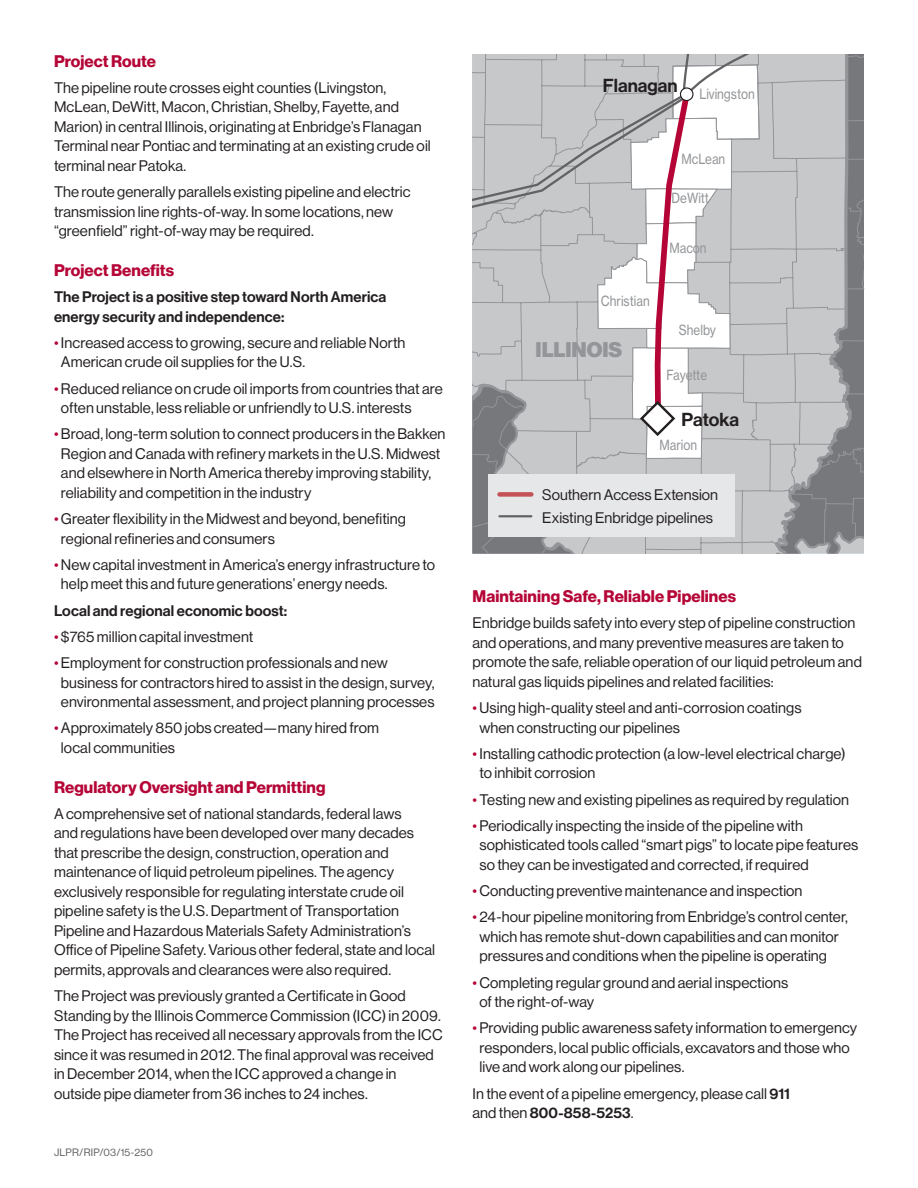
<style>
.page{position:relative;width:918px;height:1188px;background:#fff}
.page>*{position:absolute;margin:0;border:0;box-sizing:border-box;transform-origin:0 0}
.t1{font:20.7px "N Haas Grotesk DS Std 95 Blk";color:#939598}
.t2{font:18.45px "N Haas Grotesk DS Std 65 Md";color:#231f20}
.t3{font:16.5px "N Haas Grotesk DS Std 75 Bd";letter-spacing:.005em;color:#b50536}
.t4{font:15px/19.5px "N Haas Grotesk DS Std 55 Rg";letter-spacing:.005em;color:#231f20}
.t5{font:15px/19.5px "N Haas Grotesk DS Std 65 Md";letter-spacing:.005em;color:#231f20}
.t6{font:13.8px "N Haas Grotesk TX Std 55 Rg";color:#939598;scale:.85 1}
.t7{font:10.5px "N Haas Grotesk DS Std 55 Rg";letter-spacing:.025em;color:#636366}
.s1{color:#b50536}
.s2{font-family:"N Haas Grotesk DS Std 65 Md"}
.s3{font-family:"N Haas Grotesk DS Std 55 Rg"}
</style>
<div class="page">
<svg style="left:472px;top:54px;width:393px;height:500px;background:#c3c2c4"></svg>
<svg style="left:680px;top:88px;width:13px;height:12px"></svg>
<div style="left:680px;top:87px;width:14px;height:14px;border:1px solid #231f20;border-radius:50%"></div>
<div style="left:488px;top:474px;width:247px;height:63px;background:#e6e7e9"></div>
<div style="left:499px;top:492px;width:32px;height:5px;background:#c45257"></div>
<hr style="left:499px;top:515px;width:32px;height:2px;background:#636366">
<p class="t3" style="left:54px;top:51px;width:103px">Project Route</p>
<p class="t4" style="left:54px;top:78px;width:378px">The pipeline route crosses eight counties (Livingston, McLean, DeWitt, Macon, Christian, Shelby, Fayette, and Marion) in central Illinois, originating at Enbridge’s Flanagan Terminal near Pontiac and terminating at an existing crude oil terminal near Patoka.</p>
<p class="t4" style="left:54px;top:182px;width:358px">The route generally parallels existing pipeline and electric transmission line rights-of-way. In some locations, new “greenfield” right-of-way may be required.</p>
<p class="t3" style="left:54px;top:261px;width:122px">Project Benefits</p>
<p class="t5" style="left:54px;top:287px;width:334px">The Project is a positive step toward North America energy security and independence:</p>
<p class="t4" style="left:61px;top:333px;width:346px;text-indent:-7px"><span class="s1">•</span> Increased access to growing, secure and reliable North<br>American crude oil supplies for the U.S.</p>
<p class="t4" style="left:61px;top:379px;width:383px;text-indent:-7px"><span class="s1">•</span>Reduced reliance on crude oil imports from countries that are often unstable, less reliable or unfriendly to U.S. interests</p>
<p class="t4" style="left:61px;top:425px;width:386px;text-indent:-7px"><span class="s1">•</span>Broad, long-term solution to connect producers in the Bakken Region and Canada with refinery markets in the U.S. Midwest and elsewhere in North America thereby improving stability, reliability and competition in the industry</p>
<p class="t4" style="left:61px;top:509px;width:347px;text-indent:-7px"><span class="s1">•</span> Greater flexibility in the Midwest and beyond, benefiting regional refineries and consumers</p>
<p class="t4" style="left:61px;top:555px;width:376px;text-indent:-7px"><span class="s1">•</span> New capital investment in America’s energy infrastructure to help meet this and future generations’ energy needs.</p>
<p class="t5" style="left:54px;top:601px;width:235px">Local and regional economic boost:</p>
<p class="t4" style="left:54px;top:627px;width:201px"><span class="s1">•</span> $765 million capital investment</p>
<p class="t4" style="left:61px;top:653px;width:375px;text-indent:-7px"><span class="s1">•</span> Employment for construction professionals and new business for contractors hired to assist in the design, survey, environmental assessment, and project planning processes</p>
<p class="t4" style="left:61px;top:719px;width:320px;text-indent:-7px"><span class="s1">•</span>Approximately 850 jobs created—many hired from local communities</p>
<p class="t3" style="left:54px;top:777px;width:273px">Regulatory Oversight and Permitting</p>
<p class="t4" style="left:54px;top:804px;width:383px">A comprehensive set of national standards, federal laws<br>and regulations have been developed over many decades that prescribe the design, construction, operation and maintenance of liquid petroleum pipelines. The agency exclusively responsible for regulating interstate crude oil pipeline safety is the U.S. Department of Transportation Pipeline and Hazardous Materials Safety Administration’s Office of Pipeline Safety. Various other federal, state and local permits, approvals and clearances were also required.</p>
<p class="t4" style="left:54px;top:986px;width:390px">The Project was previously granted a Certificate in Good Standing by the Illinois Commerce Commission (ICC) in 2009.<br>The Project has received all necessary approvals from the ICC since it was resumed in 2012. The final approval was received in December 2014, when the ICC approved a change in outside pipe diameter from 36 inches to 24 inches.</p>
<p class="t7" style="left:54px;top:1146px;width:101px">JLPR/RIP/03/15-250</p>
<p class="t2" style="left:603px;top:75px;width:76px">Flanagan</p>
<p class="t6" style="left:699px;top:85px;width:67px">Livingston</p>
<p class="t6" style="left:681px;top:150px;width:53px">McLean</p>
<p class="t6" style="left:672px;top:189px;width:46px">DeWitt</p>
<p class="t6" style="left:669px;top:240px;width:45px">Macon</p>
<p class="t6" style="left:601px;top:293px;width:59px">Christian</p>
<h1 class="t1" style="left:536px;top:338px;width:88px">ILLINOIS</h1>
<p class="t6" style="left:679px;top:322px;width:45px">Shelby</p>
<p class="t6" style="left:666px;top:366px;width:50px">Fayette</p>
<p class="t2" style="left:681px;top:408px;width:59px">Patoka</p>
<p class="t6" style="left:660px;top:437px;width:46px">Marion</p>
<p class="t4" style="left:542px;top:484px;width:178px;line-height:22.5px">Southern Access Extension<br>Existing Enbridge pipelines</p>
<p class="t3" style="left:472px;top:587px;width:265px">Maintaining Safe, Reliable Pipelines</p>
<p class="t4" style="left:472px;top:614px;width:391px">Enbridge builds safety into every step of pipeline construction and operations, and many preventive measures are taken to promote the safe, reliable operation of our liquid petroleum and natural gas liquids pipelines and related facilities:</p>
<p class="t4" style="left:479px;top:698px;width:324px;text-indent:-7px"><span class="s1">•</span>Using high-quality steel and anti-corrosion coatings when constructing our pipelines</p>
<p class="t4" style="left:479px;top:744px;width:368px;text-indent:-7px"><span class="s1">•</span> Installing cathodic protection (a low-level electrical charge) to inhibit corrosion</p>
<p class="t4" style="left:472px;top:790px;width:378px"><span class="s1">•</span> Testing new and existing pipelines as required by regulation</p>
<p class="t4" style="left:479px;top:816px;width:380px;text-indent:-7px"><span class="s1">•</span> Periodically inspecting the inside of the pipeline with sophisticated tools called “smart pigs” to locate pipe features so they can be investigated and corrected, if required</p>
<p class="t4" style="left:472px;top:881px;width:332px"><span class="s1">•</span> Conducting preventive maintenance and inspection</p>
<p class="t4" style="left:479px;top:908px;width:370px;text-indent:-7px"><span class="s1">•</span> 24-hour pipeline monitoring from Enbridge’s control center, which has remote shut-down capabilities and can monitor pressures and conditions when the pipeline is operating</p>
<p class="t4" style="left:479px;top:973px;width:310px;text-indent:-7px"><span class="s1">•</span> Completing regular ground and aerial inspections of the right-of-way</p>
<p class="t4" style="left:479px;top:1019px;width:379px;text-indent:-7px"><span class="s1">•</span> Providing public awareness safety information to emergency responders, local public officials, excavators and those who live and work along our pipelines.</p>
<p class="t4" style="left:472px;top:1084px;width:319px">In the event of a pipeline emergency, please call <span class="s2">911</span></p>
<p class="t5" style="left:472px;top:1103px;width:162px"><span class="s3">and then</span> 800-858-5253<span class="s3">.</span></p>
</div>
